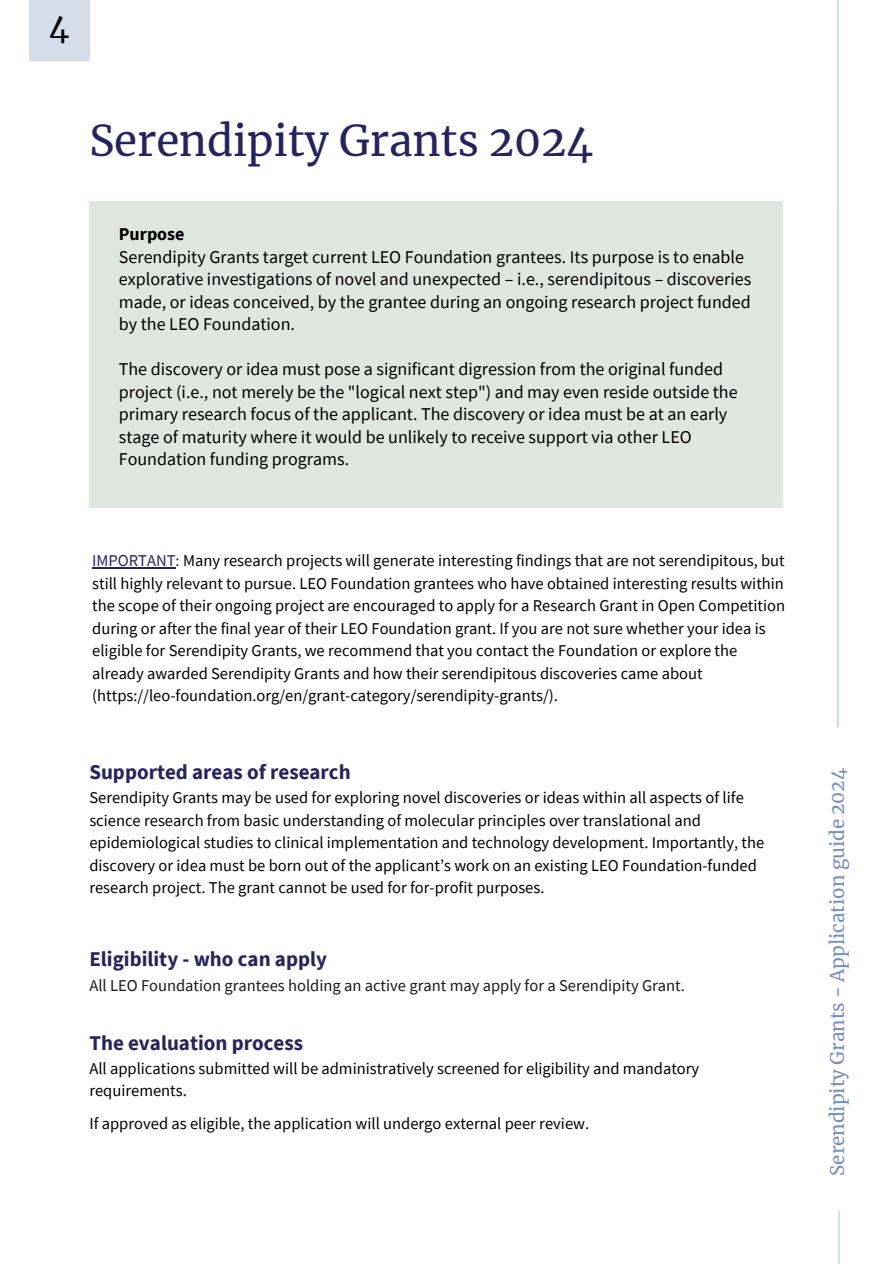
<style>
.page{position:relative;width:894px;height:1264px;background:#fff}
.page>*{position:absolute;margin:0;border:0;box-sizing:border-box;transform-origin:0 0}
.t1{font:42px "Merriweather";color:#26245f}
.t2{font:31.95px "Merriweather";color:#000}
.t3{font:700 21px "Source Sans Pro";color:#26245f}
.t4{font:18.75px "Merriweather";color:#768ebb}
.t5{font:18px/22.5px "Source Sans Pro";color:#000}
.t6{font:16.5px/22.5px "Source Sans Pro";color:#000}
.t7{font:16.5px "Source Sans Pro";color:#191919}
.s1{font-weight:700}
.s2{color:#26245f}
</style>
<div class="page">
<div style="left:29px;top:0;width:60px;height:60px;background:#d5ddea"></div>
<div style="left:89px;top:202px;width:693px;height:306px;background:#dfe6e0"></div>
<hr style="left:92px;top:567px;width:83px;height:1px;background:#26245f">
<hr style="left:836px;top:0;width:2px;height:727px;background:#d5ddea">
<hr style="left:837px;top:1210px;width:2px;height:53px;background:#d5ddea">
<h2 class="t2" style="left:49px;top:7px;width:22px">4</h2>
<h2 class="t1" style="left:89px;top:115px;width:505px">Serendipity Grants 2024</h2>
<p class="t5" style="left:119px;top:222px;width:634px"><span class="s1">Purpose<br></span>Serendipity Grants target current LEO Foundation grantees. Its purpose is to enable explorative investigations of novel and unexpected – i.e., serendipitous – discoveries made, or ideas conceived, by the grantee during an ongoing research project funded by the LEO Foundation.</p>
<h1 class="t5" style="left:119px;top:357px;width:620px">The discovery or idea must pose a significant digression from the original funded project (i.e., not merely be the "logical next step") and may even reside outside the primary research focus of the applicant. The discovery or idea must be at an early stage of maturity where it would be unlikely to receive support via other LEO Foundation funding programs.</h1>
<p class="t6" style="left:92px;top:549px;width:694px"><span class="s2">IMPORTANT:</span> Many research projects will generate interesting findings that are not serendipitous, but still highly relevant to pursue. LEO Foundation grantees who have obtained interesting results within the scope of their ongoing project are encouraged to apply for a Research Grant in Open Competition during or after the final year of their LEO Foundation grant. If you are not sure whether your idea is eligible for Serendipity Grants, we recommend that you contact the Foundation or explore the already awarded Serendipity Grants and how their serendipitous discoveries came about (https://leo-foundation.org/en/grant-category/serendipity-grants/).</p>
<p class="t3" style="left:89px;top:758px;width:263px">Supported areas of research</p>
<p class="t6" style="left:89px;top:786px;width:676px">Serendipity Grants may be used for exploring novel discoveries or ideas within all aspects of life science research from basic understanding of molecular principles over translational and epidemiological studies to clinical implementation and technology development. Importantly, the discovery or idea must be born out of the applicant’s work on an existing LEO Foundation-funded research project. The grant cannot be used for for-profit purposes.</p>
<p class="t3" style="left:89px;top:945px;width:239px">Eligibility - who can apply</p>
<p class="t7" style="left:89px;top:974px;width:597px">All LEO Foundation grantees holding an active grant may apply for a Serendipity Grant.</p>
<p class="t3" style="left:89px;top:1028px;width:215px">The evaluation process</p>
<p class="t6" style="left:89px;top:1056px;width:611px">All applications submitted will be administratively screened for eligibility and mandatory requirements.</p>
<p class="t6" style="left:89px;top:1111px;width:501px">If approved as eligible, the application will undergo external peer review.</p>
<h2 class="t4" style="left:825px;top:1175px;width:409px;rotate:-90deg">Serendipity Grants - Application guide 2024</h2>
</div>
